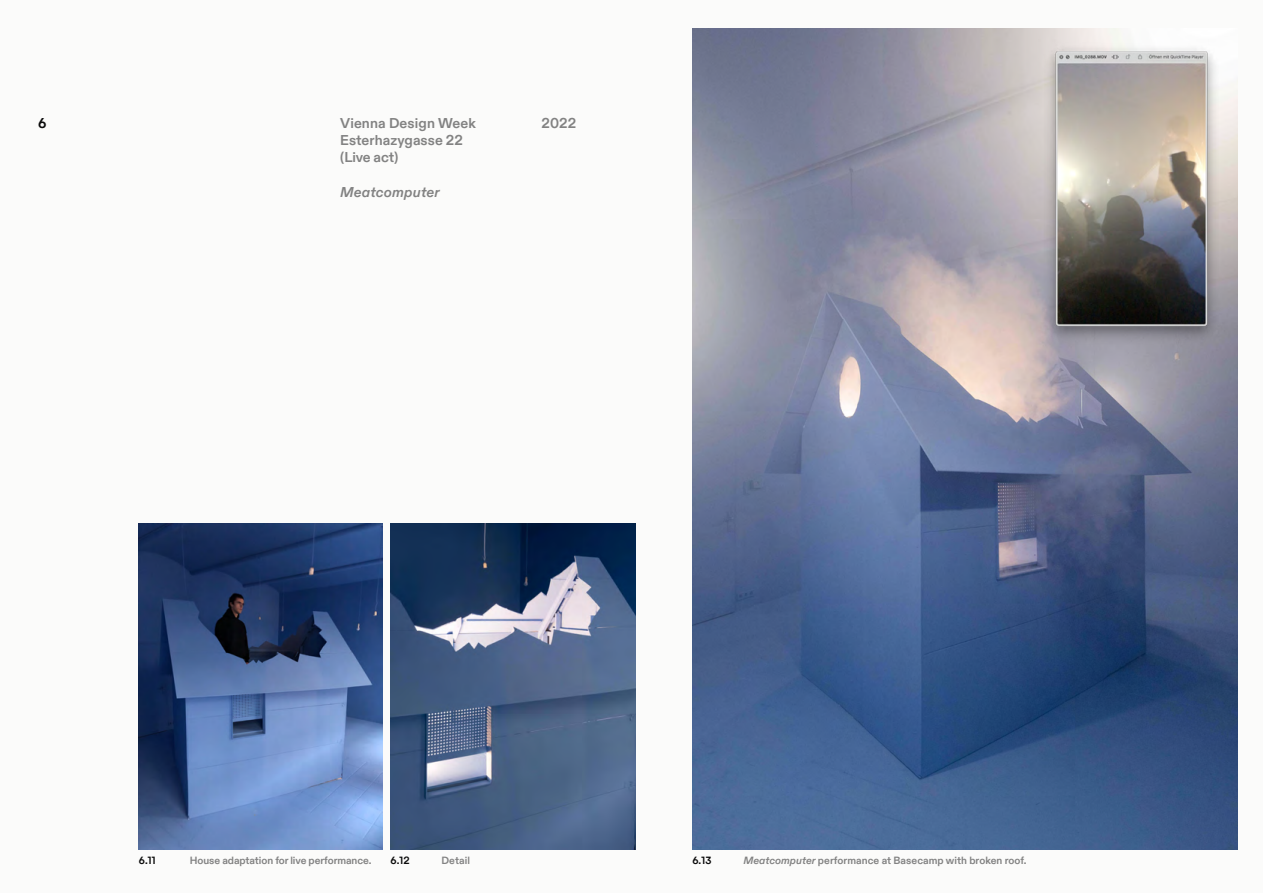
<style>
.page{position:relative;width:1263px;height:893px;background:#fbfbfa}
.page>*{position:absolute;margin:0;border:0;box-sizing:border-box;transform-origin:0 0}
.t1{font:700 14.25px/17.1px "ABC Diatype";letter-spacing:.005em;color:#828282}
.t2{font:italic 700 14.25px "ABC Diatype";letter-spacing:.015em;color:#828282}
.t3{font:700 14.25px "ABC Diatype";color:#0a0a0a}
.t4{font:700 10.5px "ABC Diatype";letter-spacing:-.005em;color:#828282}
.t5{font:700 10.5px "ABC Diatype";color:#0a0a0a}
.s1{font-style:italic}
</style>
<div class="page">
<img style="left:692px;top:29px;width:545px;height:821px">
<img style="left:138px;top:523px;width:245px;height:327px">
<img style="left:390px;top:523px;width:245px;height:327px">
<img style="left:1039px;top:40px;width:185px;height:309px">
<h1 class="t3" style="left:38px;top:115px;width:10px">6</h1>
<h1 class="t1" style="left:340px;top:115px;width:137px">Vienna Design Week<br>Esterhazygasse 22 (Live act)</h1>
<h1 class="t2" style="left:340px;top:183px;width:101px">Meatcomputer</h1>
<h1 class="t1" style="left:541px;top:115px;width:36px">2022</h1>
<p class="t5" style="left:139px;top:854px;width:18px">6.11</p>
<p class="t4" style="left:190px;top:854px;width:183px">House adaptation for live performance.</p>
<p class="t5" style="left:390px;top:854px;width:21px">6.12</p>
<p class="t4" style="left:442px;top:854px;width:30px">Detail</p>
<p class="t5" style="left:692px;top:854px;width:20px">6.13</p>
<p class="t4" style="left:743px;top:854px;width:285px"><span class="s1">Meatcomputer</span> performance at Basecamp with broken roof.</p>
</div>
